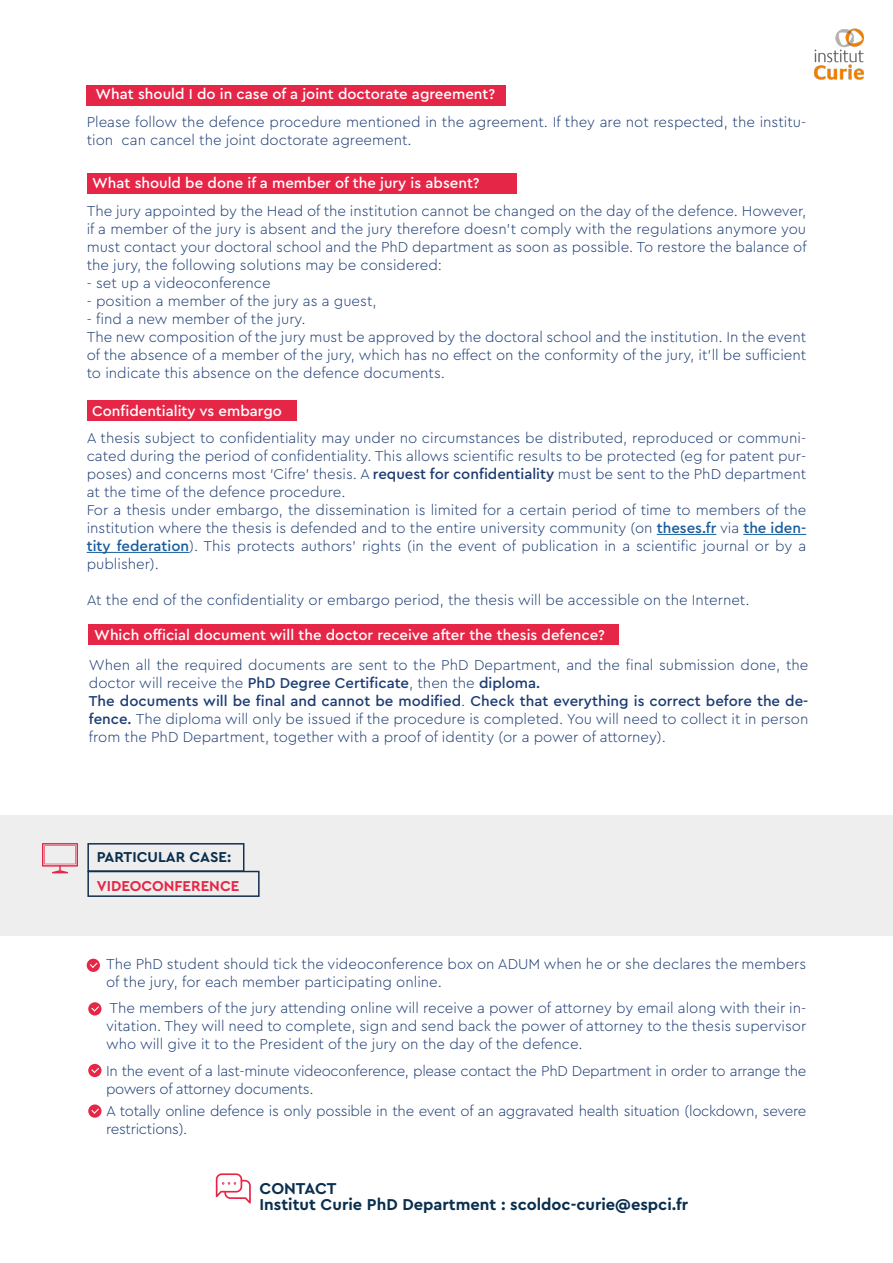
<style>
.page{position:relative;width:893px;height:1263px;background:#fff}
.page>*{position:absolute;margin:0;border:0;box-sizing:border-box;transform-origin:0 0}
.t1{font:700 16.5px "Cera Pro";color:#0a2f4e}
.t2{font:300 15px/18px "Cera Pro";color:#1d3d74;text-align:justify}
.t3{font:300 15px/18px "Cera Pro";letter-spacing:-.02em;color:#1d3d74}
.t4{font:500 15px "Cera PRO";color:#fff}
.t5{font:700 15px "Cera Pro";color:#e62646}
.t6{font:700 15px "Cera Pro";color:#0a2f4e}
.s1{font-family:"Cera PRO";font-weight:500}
.s2{font-family:"Cera PRO";font-weight:500;color:#175d9e}
</style>
<div class="page">
<div style="left:0;top:815px;width:893px;height:120px;background:#eee"></div>
<div style="left:87px;top:959px;width:13px;height:13px;background:#e62646;border-radius:50%"></div>
<div style="left:88px;top:1002px;width:13px;height:13px;background:#e62646;border-radius:50%"></div>
<div style="left:88px;top:1064px;width:13px;height:13px;background:#e62646;border-radius:50%"></div>
<div style="left:88px;top:1104px;width:13px;height:14px;background:#e62646;border-radius:50%"></div>
<svg style="left:90px;top:963px;width:7px;height:5px"></svg>
<svg style="left:91px;top:1006px;width:8px;height:5px"></svg>
<svg style="left:91px;top:1068px;width:8px;height:5px"></svg>
<svg style="left:91px;top:1108px;width:8px;height:6px"></svg>
<div style="left:87px;top:871px;width:173px;height:26px;border:2px solid #152f4d"></div>
<div style="left:87px;top:843px;width:157px;height:29px;border:2px solid #152f4d"></div>
<svg style="left:216px;top:1173px;width:35px;height:30px"></svg>
<svg style="left:42px;top:843px;width:36px;height:30px"></svg>
<div style="left:87px;top:85px;width:419px;height:21px;background:#e62646"></div>
<div style="left:89px;top:624px;width:530px;height:21px;background:#e62646"></div>
<div style="left:87px;top:173px;width:430px;height:21px;background:#e62646"></div>
<div style="left:87px;top:400px;width:210px;height:21px;background:#e62646"></div>
<hr style="left:657px;top:534px;width:59px;height:1px;background:#175d9e">
<hr style="left:743px;top:534px;width:63px;height:1px;background:#175d9e">
<hr style="left:87px;top:552px;width:102px;height:1px;background:#175d9e">
<img style="left:814px;top:28px;width:50px;height:52px">
<p class="t4" style="left:96px;top:84px;width:401px">What should I do in case of a joint doctorate agreement?</p>
<p class="t2" style="left:87px;top:113px;width:721px">Please follow the defence procedure mentioned in the agreement. If they are not respected, the institu&shy;tion can cancel the joint doctorate agreement.</p>
<p class="t4" style="left:92px;top:173px;width:389px">What should be done if a member of the jury is absent?</p>
<p class="t2" style="left:87px;top:201px;width:721px">The jury appointed by the Head of the institution cannot be changed on the day of the defence. However, if a member of the jury is absent and the jury therefore doesn’t comply with the regulations anymore you must contact your doctoral school and the PhD department as soon as possible. To restore the balance of the jury, the following solutions may be considered:</p>
<p class="t2" style="left:87px;top:273px;width:185px">- set up a videoconference</p>
<p class="t2" style="left:87px;top:291px;width:291px">- position a member of the jury as a guest,</p>
<p class="t2" style="left:87px;top:309px;width:220px">- find a new member of the jury.</p>
<p class="t2" style="left:87px;top:327px;width:721px">The new composition of the jury must be approved by the doctoral school and the institution. In the event of the absence of a member of the jury, which has no effect on the conformity of the jury, it’ll be sufficient to indicate this absence on the defence documents.</p>
<p class="t4" style="left:92px;top:401px;width:191px">Confidentiality vs embargo</p>
<p class="t2" style="left:87px;top:428px;width:721px">A thesis subject to confidentiality may under no circumstances be distributed, reproduced or communi&shy;cated during the period of confidentiality. This allows scientific results to be protected (eg for patent pur&shy;poses) and concerns most ‘Cifre’ thesis. A <span class="s1">request for confidentiality</span> must be sent to the PhD department at the time of the defence procedure.</p>
<p class="t2" style="left:87px;top:500px;width:721px">For a thesis under embargo, the dissemination is limited for a certain period of time to members of the institution where the thesis is defended and to the entire university community (on <span class="s2">theses.fr</span> via <span class="s2">the iden&shy;tity federation</span>). This protects authors’ rights (in the event of publication in a scientific journal or by a publisher).</p>
<p class="t2" style="left:87px;top:590px;width:664px">At the end of the confidentiality or embargo period, the thesis will be accessible on the Internet.</p>
<p class="t4" style="left:94px;top:625px;width:512px">Which official document will the doctor receive after the thesis defence?</p>
<p class="t2" style="left:89px;top:655px;width:721px">When all the required documents are sent to the PhD Department, and the final submission done, the doctor will receive the <span class="s1">PhD Degree Certificate</span>, then the <span class="s1">diploma.</span></p>
<p class="t2" style="left:89px;top:691px;width:721px"><span class="s1">The documents will be final and cannot be modified</span>. <span class="s1">Check that everything is correct before the de&shy;fence.</span> The diploma will only be issued if the procedure is completed. You will need to collect it in person from the PhD Department, together with a proof of identity (or a power of attorney).</p>
<p class="t6" style="left:97px;top:847px;width:136px">PARTICULAR CASE:</p>
<p class="t5" style="left:97px;top:876px;width:144px">VIDEOCONFERENCE</p>
<p class="t2" style="left:106px;top:954px;width:702px">The PhD student should tick the videoconference box on ADUM when he or she declares the members of the jury, for each member participating online.</p>
<p class="t2" style="left:106px;top:998px;width:702px">The members of the jury attending online will receive a power of attorney by email along with their in&shy;vitation. They will need to complete, sign and send back the power of attorney to the thesis supervisor who will give it to the President of the jury on the day of the defence.</p>
<p class="t3" style="left:106px;top:1061px;width:702px">In the event of a last-minute videoconference, please contact the PhD Department in order to arrange the powers of attorney documents.</p>
<p class="t3" style="left:106px;top:1101px;width:702px">A totally online defence is only possible in the event of an aggravated health situation (lockdown, severe restrictions).</p>
<p class="t1" style="left:260px;top:1177px;width:79px">CONTACT</p>
<p class="t1" style="left:260px;top:1193px;width:430px">Institut Curie PhD Department : scoldoc-curie@espci.fr</p>
</div>
